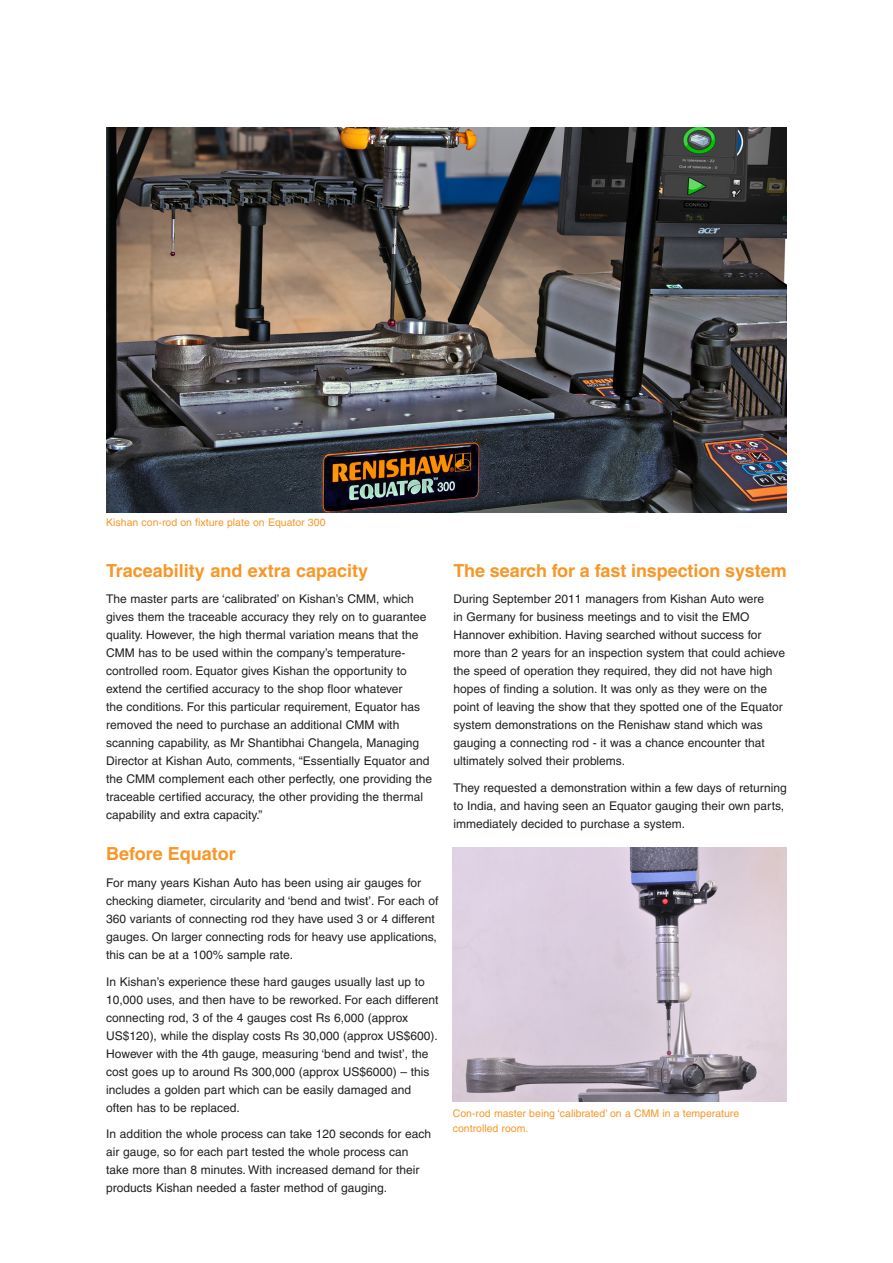
<style>
.page{position:relative;width:893px;height:1263px;background:#fff}
.page>*{position:absolute;margin:0;border:0;box-sizing:border-box;transform-origin:0 0}
.Main_body_heading_te{font:700 18px "Helvetica";letter-spacing:-.005em;color:#f79727}
.Main_body_text_8pt{font:700 18px "Helvetica";color:#f79727}
.Main_body_text_8pt-2{font:12px/18px "Helvetica";color:#231f20}
.Caption_text_7pt{font:10.5px/15px "Helvetica";color:#f79727}
</style>
<div class="page">
<img style="left:106px;top:128px;width:681px;height:384px">
<img style="left:453px;top:847px;width:333px;height:254px">
<p class="Caption_text_7pt" style="left:106px;top:515px;width:221px">Kishan con-rod on fixture plate on Equator 300</p>
<p class="Main_body_text_8pt" style="left:106px;top:560px;width:263px">Traceability and extra capacity</p>
<p class="Main_body_text_8pt-2" style="left:106px;top:590px;width:327px">The master parts are ‘calibrated’ on Kishan’s CMM, which gives them the traceable accuracy they rely on to guarantee quality. However, the high thermal variation means that the CMM has to be used within the company’s temperature&shy;controlled room. Equator gives Kishan the opportunity to extend the certified accuracy to the shop floor whatever<br>the conditions. For this particular requirement, Equator has removed the need to purchase an additional CMM with scanning capability, as Mr Shantibhai Changela, Managing Director at Kishan Auto, comments, “Essentially Equator and the CMM complement each other perfectly, one providing the traceable certified accuracy, the other providing the thermal capability and extra capacity.”</p>
<p class="Main_body_heading_te" style="left:106px;top:843px;width:131px">Before Equator</p>
<p class="Main_body_text_8pt-2" style="left:106px;top:874px;width:334px">For many years Kishan Auto has been using air gauges for checking diameter, circularity and ‘bend and twist’. For each of 360 variants of connecting rod they have used 3 or 4 different gauges. On larger connecting rods for heavy use applications, this can be at a 100% sample rate.</p>
<p class="Main_body_text_8pt-2" style="left:106px;top:972px;width:334px">In Kishan’s experience these hard gauges usually last up to 10,000 uses, and then have to be reworked. For each different connecting rod, 3 of the 4 gauges cost Rs 6,000 (approx US$120), while the display costs Rs 30,000 (approx US$600).<br>However with the 4th gauge, measuring ‘bend and twist’, the cost goes up to around Rs 300,000 (approx US$6000) – this includes a golden part which can be easily damaged and often has to be replaced.</p>
<p class="Main_body_text_8pt-2" style="left:106px;top:1125px;width:326px">In addition the whole process can take 120 seconds for each air gauge, so for each part tested the whole process can take more than 8 minutes. With increased demand for their products Kishan needed a faster method of gauging.</p>
<p class="Main_body_heading_te" style="left:453px;top:560px;width:335px">The search for a fast inspection system</p>
<p class="Main_body_text_8pt-2" style="left:453px;top:590px;width:333px">During September 2011 managers from Kishan Auto were<br>in Germany for business meetings and to visit the EMO Hannover exhibition. Having searched without success for more than 2 years for an inspection system that could achieve the speed of operation they required, they did not have high hopes of finding a solution. It was only as they were on the point of leaving the show that they spotted one of the Equator system demonstrations on the Renishaw stand which was gauging a connecting rod - it was a chance encounter that ultimately solved their problems.</p>
<p class="Main_body_text_8pt-2" style="left:453px;top:779px;width:335px">They requested a demonstration within a few days of returning to India, and having seen an Equator gauging their own parts, immediately decided to purchase a system.</p>
<p class="Caption_text_7pt" style="left:453px;top:1105px;width:288px">Con-rod master being ‘calibrated’ on a CMM in a temperature controlled room.</p>
</div>
